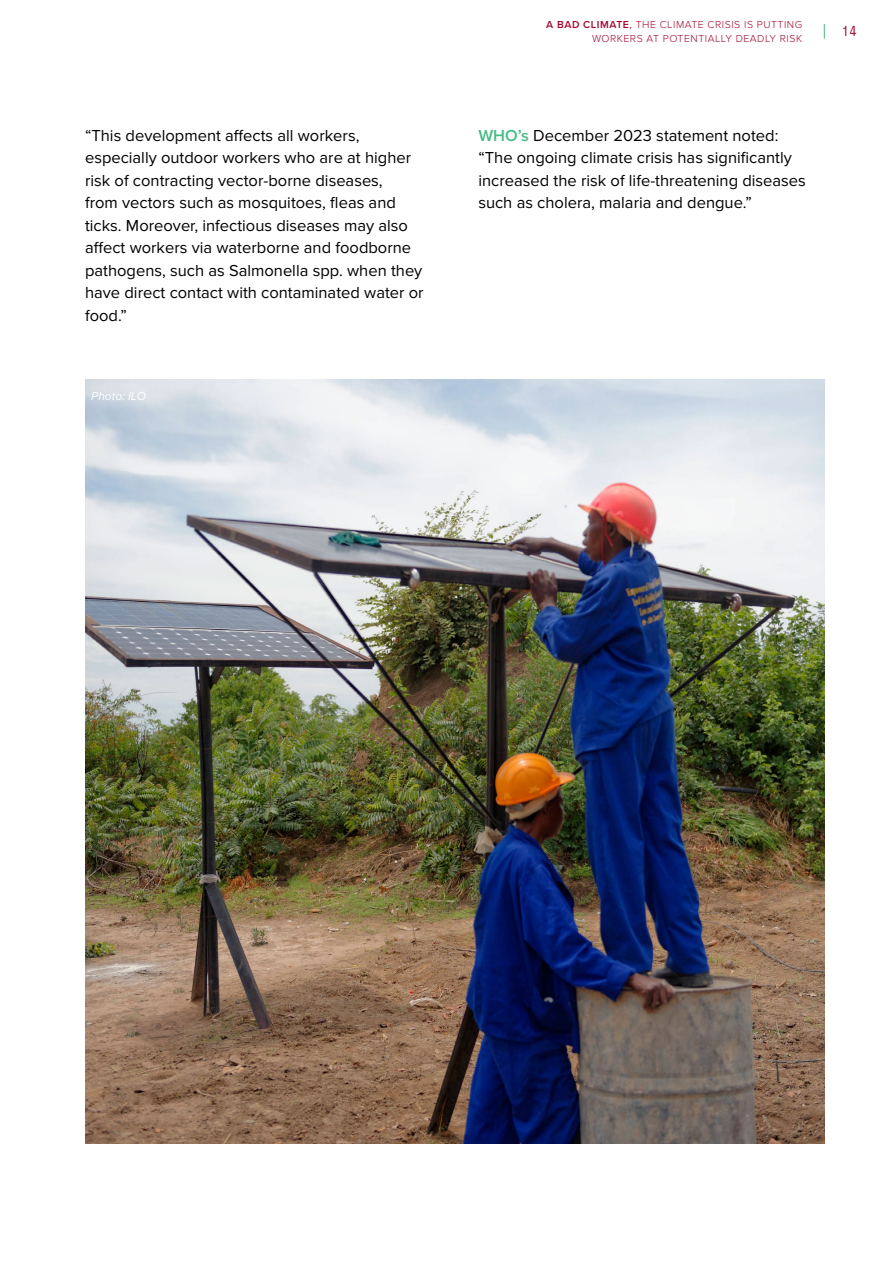
<style>
.page{position:relative;width:893px;height:1263px;background:#fff}
.page>*{position:absolute;margin:0;border:0;box-sizing:border-box;transform-origin:0 0}
.t1{font:16.5px/22.5px "Proxima Nova";color:#000}
.t2{font:300 13.5px "Stratos";color:#a3052e}
.t3{font:italic 12px "Proxima Nova";color:#fff}
.t4{font:300 10.5px/13.5px "Proxima Nova";letter-spacing:.05em;color:#a3052e;text-align:right}
.s1{font-weight:600}
.s2{font-weight:400}
.s3{font-weight:600;color:#46bb86}
</style>
<div class="page">
<svg style="left:824px;top:24px;width:1px;height:15px"></svg>
<img style="left:85px;top:380px;width:740px;height:764px">
<p class="t1" style="left:85px;top:124px;width:340px">“This development affects all workers, especially outdoor workers who are at higher risk of contracting vector-borne diseases,<br>from vectors such as mosquitoes, fleas and ticks. Moreover, infectious diseases may also affect workers via waterborne and foodborne pathogens, such as Salmonella spp. when they have direct contact with contaminated water or food.”</p>
<p class="t3" style="left:91px;top:387px;width:56px">Photo: ILO</p>
<p class="t4" style="left:546px;top:18px;width:257px"><span class="s1">A BAD CLIMATE</span><span class="s2">,</span> THE CLIMATE CRISIS IS PUTTING<br>WORKERS AT POTENTIALLY DEADLY RISK</p>
<p class="t2" style="left:842px;top:20px;width:16px">14</p>
<p class="t1" style="left:478px;top:124px;width:329px"><span class="s3">WHO’s</span> December 2023 statement noted: “The ongoing climate crisis has significantly increased the risk of life-threatening diseases such as cholera, malaria and dengue.”</p>
</div>
